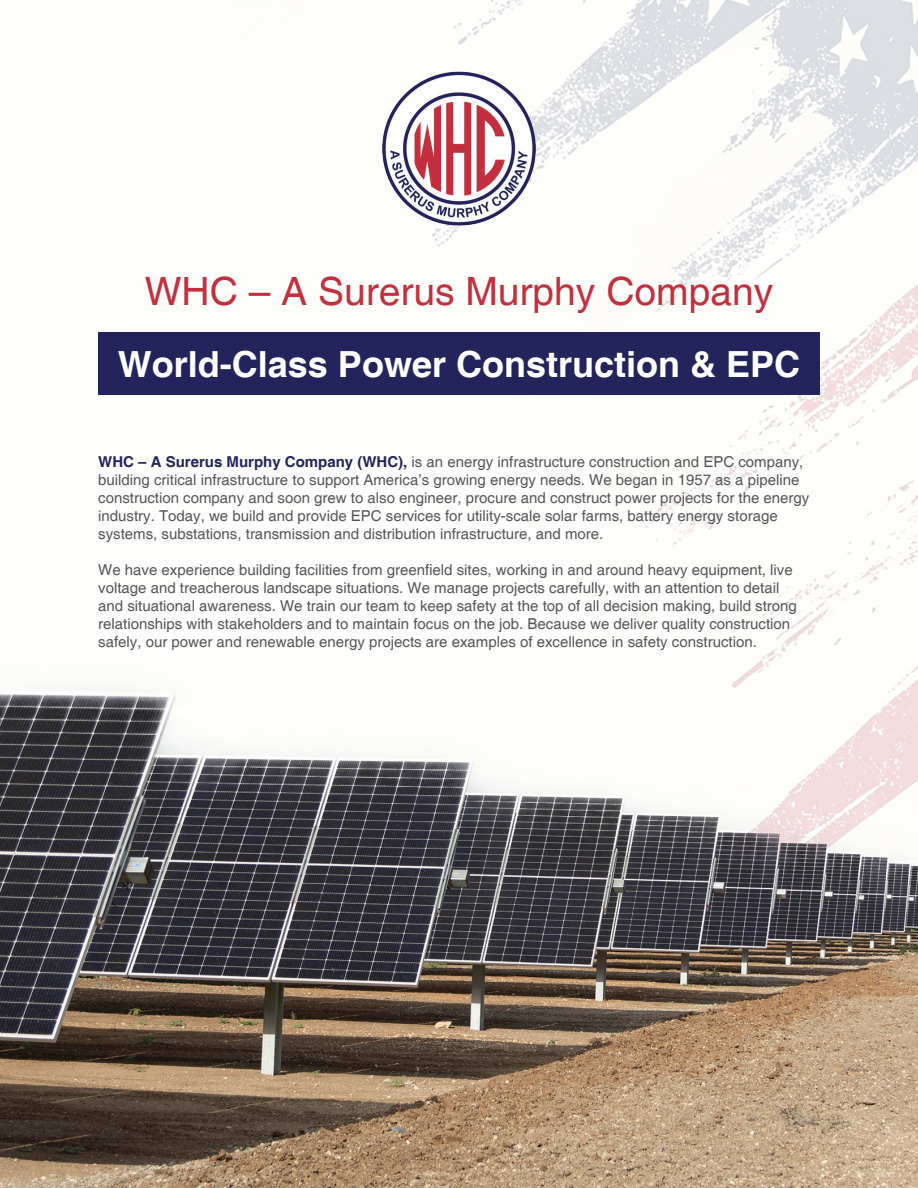
<style>
.page{position:relative;width:918px;height:1188px;background:#fff}
.page>*{position:absolute;margin:0;border:0;box-sizing:border-box;transform-origin:0 0}
.t1{font:39px "Helvetica";color:#c3303d}
.t2{font:700 36px "Helvetica";color:#fff}
.t3{font:15px/18px "Helvetica";color:#55565a}
.s1{font-weight:700;color:#24245c}
</style>
<div class="page">
<img style="left:98px;top:0;width:820px;height:600px">
<div style="left:98px;top:333px;width:722px;height:62px;background:#24245c"></div>
<img style="left:378px;top:68px;width:162px;height:162px">
<img style="left:0;top:600px;width:918px;height:588px">
<h1 class="t1" style="left:145px;top:269px;width:630px">WHC – A Surerus Murphy Company</h1>
<h2 class="t2" style="left:118px;top:342px;width:684px">World-Class Power Construction &amp; EPC</h2>
<p class="t3" style="left:98px;top:453px;width:713px"><span class="s1">WHC – A Surerus Murphy Company (WHC),</span> is an energy infrastructure construction and EPC company, building critical infrastructure to support America’s growing energy needs. We began in 1957 as a pipeline construction company and soon grew to also engineer, procure and construct power projects for the energy industry. Today, we build and provide EPC services for utility-scale solar farms, battery energy storage systems, substations, transmission and distribution infrastructure, and more.</p>
<p class="t3" style="left:98px;top:561px;width:700px">We have experience building facilities from greenfield sites, working in and around heavy equipment, live voltage and treacherous landscape situations. We manage projects carefully, with an attention to detail and situational awareness. We train our team to keep safety at the top of all decision making, build strong relationships with stakeholders and to maintain focus on the job. Because we deliver quality construction safely, our power and renewable energy projects are examples of excellence in safety construction.</p>
</div>
